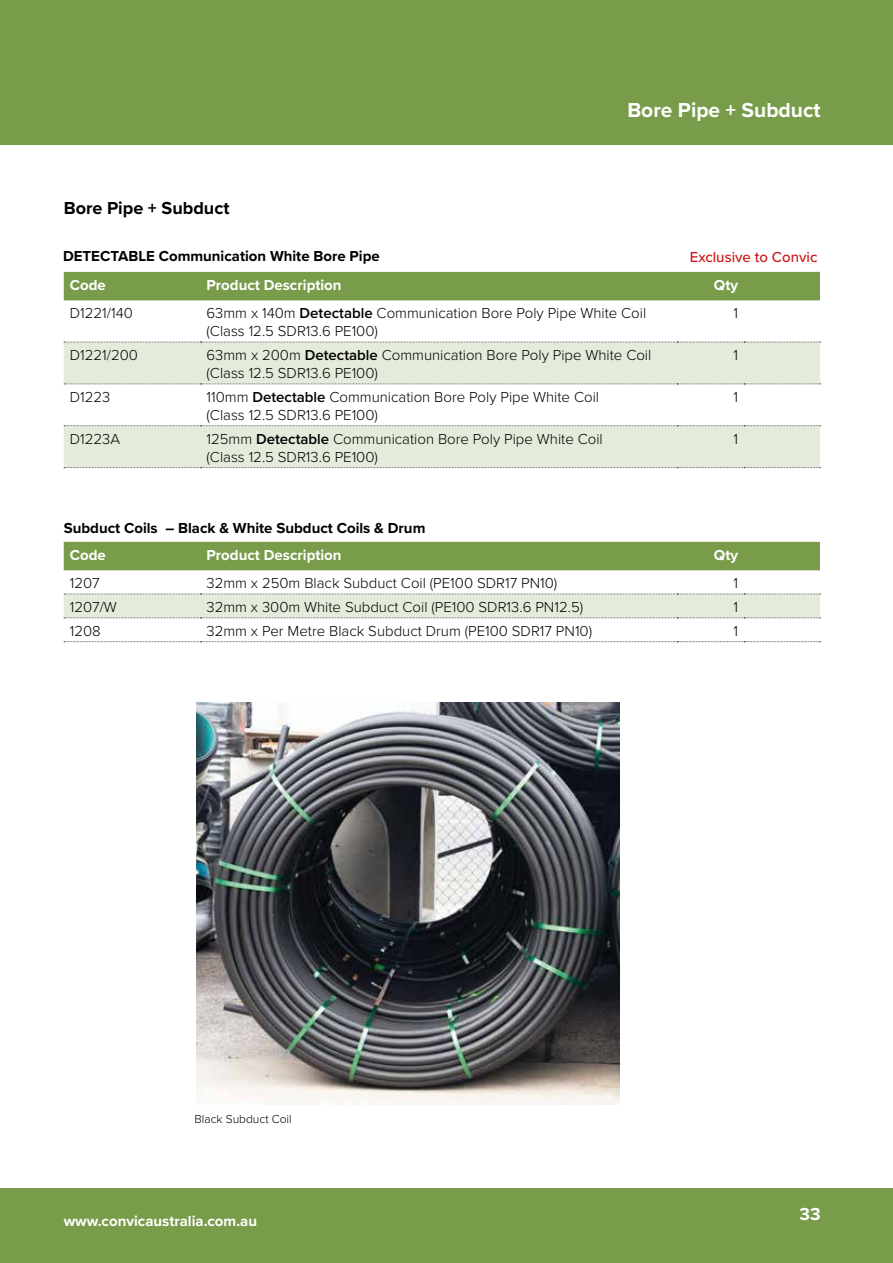
<style>
.page{position:relative;width:893px;height:1263px;background:#fff}
.page>*{position:absolute;margin:0;border:0;box-sizing:border-box;transform-origin:0 0}
.t1{font:700 21px "Proxima Nova";color:#fff}
.t2{font:700 18px "Proxima Nova";color:#000}
.t3{font:700 18px "Proxima Nova";color:#fff}
.t4{font:300 15px/18px "Proxima Nova";color:#000}
.t5{font:700 15px "Proxima Nova";color:#000}
.t6{font:700 15px "Proxima Nova";color:#fff}
.t7{font:500 15px "Proxima Nova";color:#cd171a}
.t8{font:300 12px "Proxima Nova";color:#000}
.s1{font-weight:600}
</style>
<div class="page">
<div style="left:0;top:0;width:893px;height:145px;background:#789c4a"></div>
<div style="left:0;top:1189px;width:893px;height:74px;background:#789c4a"></div>
<div style="left:64px;top:272px;width:756px;height:28px;background:#789c4a"></div>
<svg style="left:64px;top:343px;width:756px;height:124px;fill:#e4ebdb"></svg>
<svg style="left:64px;top:342px;width:757px;height:1px"></svg>
<svg style="left:64px;top:384px;width:757px;height:1px"></svg>
<svg style="left:64px;top:425px;width:757px;height:1px"></svg>
<svg style="left:64px;top:467px;width:757px;height:1px"></svg>
<div style="left:64px;top:542px;width:756px;height:28px;background:#789c4a"></div>
<svg style="left:64px;top:594px;width:757px;height:25px;background:#e1e7d9"></svg>
<svg style="left:64px;top:641px;width:757px;height:1px"></svg>
<img style="left:196px;top:702px;width:423px;height:402px">
<p class="t2" style="left:64px;top:194px;width:167px">Bore Pipe + Subduct</p>
<h1 class="t1" style="left:627px;top:95px;width:195px">Bore Pipe + Subduct</h1>
<p class="t5" style="left:63px;top:245px;width:318px">DETECTABLE Communication White Bore Pipe</p>
<p class="t6" style="left:70px;top:274px;width:37px">Code</p>
<p class="t6" style="left:207px;top:274px;width:137px">Product Description</p>
<p class="t6" style="left:714px;top:274px;width:26px">Qty</p>
<p class="t4" style="left:70px;top:303px;width:65px">D1221/140</p>
<p class="t4" style="left:207px;top:303px;width:441px">63mm x 140m <span class="s1">Detectable</span> Communication Bore Poly Pipe White Coil (Class 12.5 SDR13.6 PE100)</p>
<p class="t4" style="left:733px;top:303px;width:6px">1</p>
<p class="t4" style="left:70px;top:345px;width:70px">D1221/200</p>
<p class="t4" style="left:207px;top:345px;width:446px">63mm x 200m <span class="s1">Detectable</span> Communication Bore Poly Pipe White Coil (Class 12.5 SDR13.6 PE100)</p>
<p class="t4" style="left:733px;top:345px;width:6px">1</p>
<p class="t4" style="left:70px;top:387px;width:42px">D1223</p>
<p class="t4" style="left:207px;top:387px;width:394px">110mm <span class="s1">Detectable</span> Communication Bore Poly Pipe White Coil (Class 12.5 SDR13.6 PE100)</p>
<p class="t4" style="left:733px;top:387px;width:6px">1</p>
<p class="t4" style="left:70px;top:429px;width:52px">D1223A</p>
<p class="t4" style="left:207px;top:429px;width:398px">125mm <span class="s1">Detectable</span> Communication Bore Poly Pipe White Coil (Class 12.5 SDR13.6 PE100)</p>
<p class="t4" style="left:733px;top:429px;width:6px">1</p>
<p class="t7" style="left:690px;top:245px;width:129px">Exclusive to Convic</p>
<p class="t5" style="left:64px;top:517px;width:363px">Subduct Coils – Black &amp; White Subduct Coils &amp; Drum</p>
<p class="t6" style="left:70px;top:543px;width:37px">Code</p>
<p class="t6" style="left:207px;top:543px;width:137px">Product Description</p>
<p class="t6" style="left:714px;top:543px;width:26px">Qty</p>
<p class="t4" style="left:70px;top:573px;width:31px">1207</p>
<p class="t4" style="left:207px;top:573px;width:352px">32mm x 250m Black Subduct Coil (PE100 SDR17 PN10)</p>
<p class="t4" style="left:733px;top:573px;width:6px">1</p>
<p class="t4" style="left:70px;top:597px;width:49px">1207/W</p>
<p class="t4" style="left:207px;top:597px;width:378px">32mm x 300m White Subduct Coil (PE100 SDR13.6 PN12.5)</p>
<p class="t4" style="left:733px;top:597px;width:6px">1</p>
<p class="t4" style="left:70px;top:621px;width:33px">1208</p>
<p class="t4" style="left:207px;top:621px;width:387px">32mm x Per Metre Black Subduct Drum (PE100 SDR17 PN10)</p>
<p class="t4" style="left:733px;top:621px;width:6px">1</p>
<p class="t8" style="left:194px;top:1110px;width:99px">Black Subduct Coil</p>
<p class="t6" style="left:64px;top:1209px;width:195px">www.convicaustralia.com.au</p>
<p class="t3" style="left:799px;top:1201px;width:23px">33</p>
</div>
